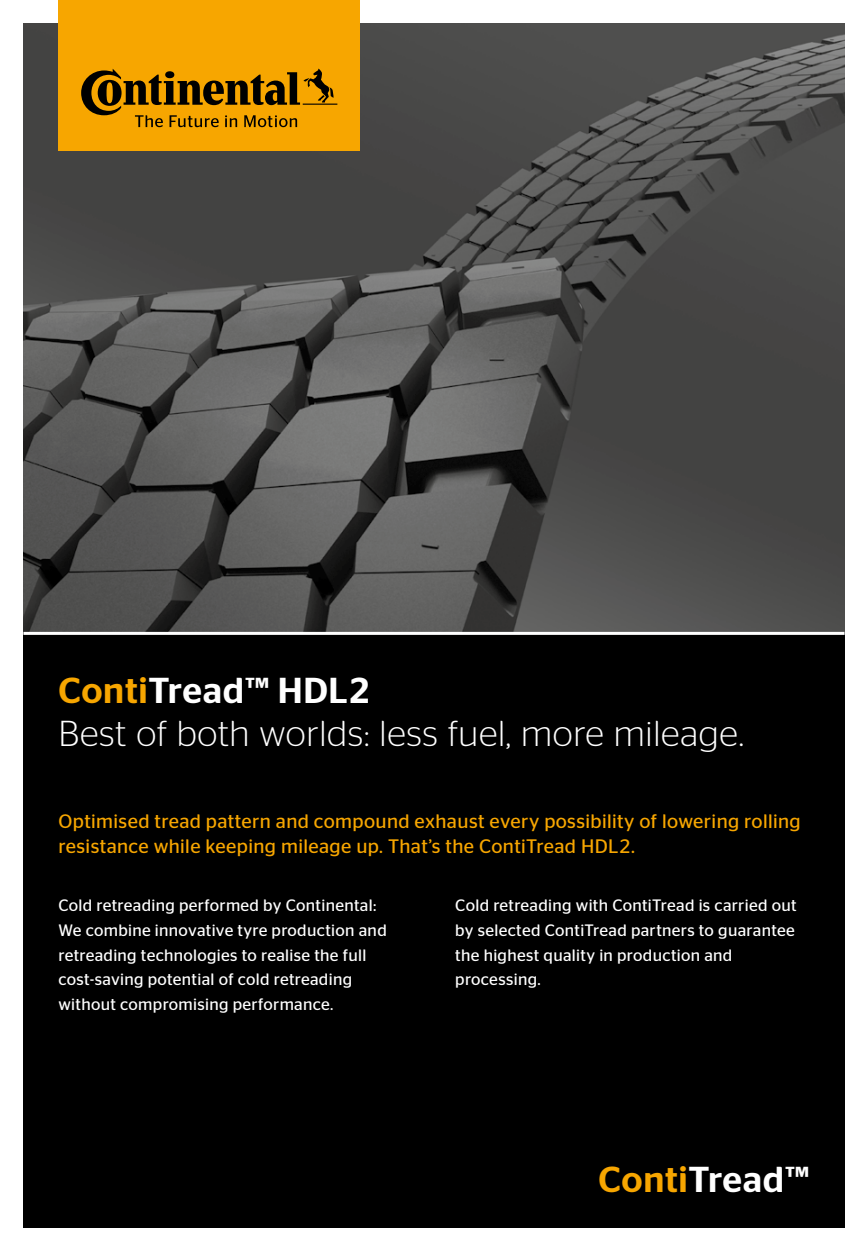
<style>
.page{position:relative;width:868px;height:1251px;background:#fff}
.page>*{position:absolute;margin:0;border:0;box-sizing:border-box;transform-origin:0 0}
.t1{font:300 36px/43.2px "Continental Stag Sans";letter-spacing:.02em;color:#fff}
.t2{font:500 36px "Continental Stag Sans";letter-spacing:.02em;color:#fff}
.t3{font:19.5px/24.8px "Continental Stag Sans";letter-spacing:.02em;color:#f7a600}
.t4{font:16.5px/24.8px "Continental Stag Sans";letter-spacing:.02em;color:#fff}
.s1{font-weight:500;color:#f7a600}
.s2{font-weight:500}
.s3{color:#f7a600}
</style>
<div class="page">
<div style="left:23px;top:23px;width:821px;height:1204px;background:#000"></div>
<img style="left:23px;top:23px;width:821px;height:608px">
<div style="left:58px;top:0;width:302px;height:151px;background:#f7a600"></div>
<svg style="left:81px;top:69px;width:256px;height:58px"></svg>
<hr style="left:23px;top:631px;width:821px;height:3px;background:#fff">
<h1 class="t1" style="left:58px;top:668px;width:686px"><span class="s1">Conti</span><span class="s2">Tread™ HDL2<br></span>Best of both worlds: less fuel, more mileage.</h1>
<p class="t3" style="left:58px;top:808px;width:743px">Optimised tread pattern and compound exhaust every possibility of lowering rolling resistance while keeping mileage up. That’s the ContiTread HDL2.</p>
<p class="t4" style="left:58px;top:892px;width:330px">Cold retreading performed by Continental:<br>We combine innovative tyre production and retreading technologies to realise the full cost-saving potential of cold retreading without compromising performance.</p>
<p class="t4" style="left:455px;top:892px;width:343px">Cold retreading with ContiTread is carried out by selected ContiTread partners to guarantee the highest quality in production and processing.</p>
<h1 class="t2" style="left:598px;top:1158px;width:212px"><span class="s3">Conti</span>Tread™</h1>
</div>
